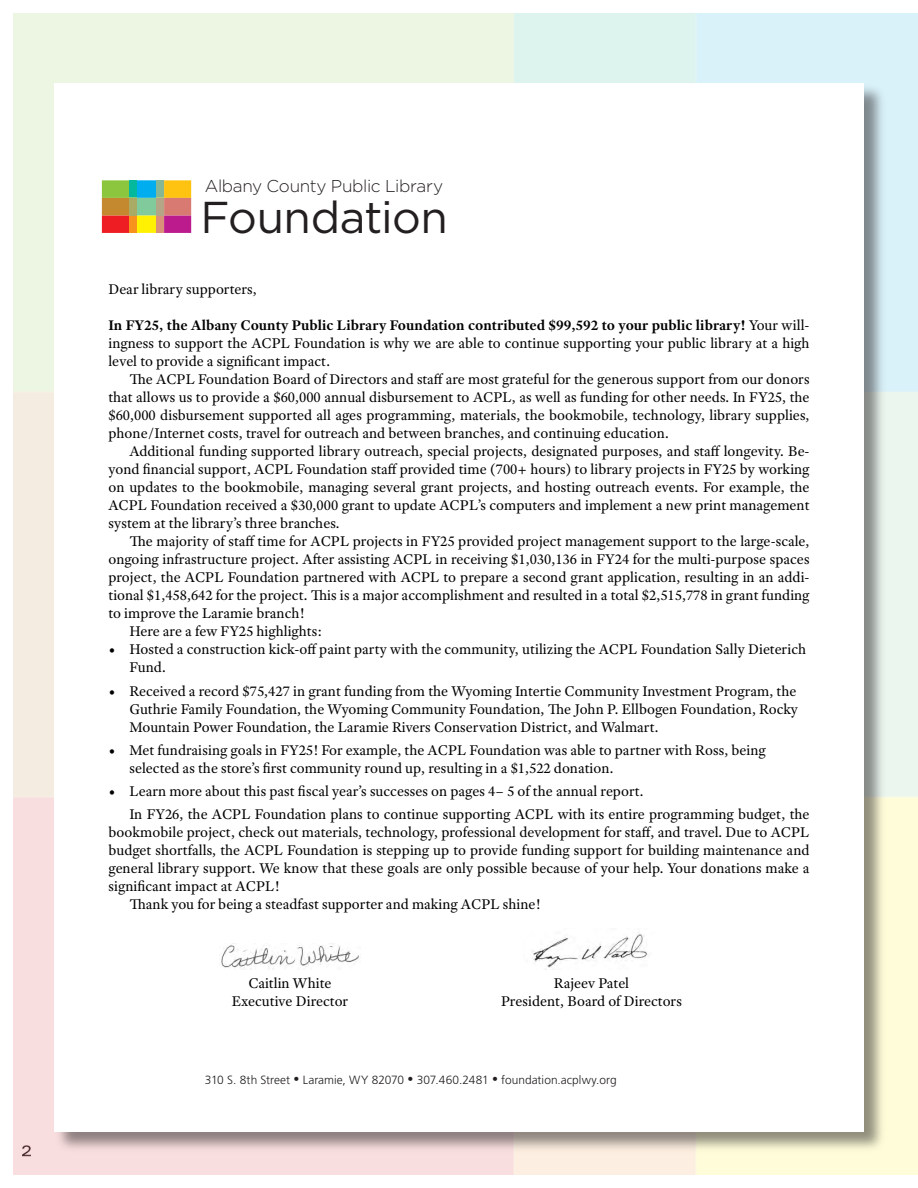
<style>
.page{position:relative;width:918px;height:1188px;background:#fff}
.page>*{position:absolute;margin:0;border:0;box-sizing:border-box;transform-origin:0 0}
.t1{font:44.55px "Gotham HTF";letter-spacing:-.01em;color:#231f20}
.t2{font:300 17.1px "Gotham HTF";letter-spacing:-.02em;color:#231f20}
.t3{font:15px "Adobe Text Pro";color:#000}
.t4{font:700 15px "Adobe Text Pro";color:#000}
.t5{font:300 11.85px "Frutiger LT Std";color:#231f20}
.s1{font-weight:400}
</style>
<div class="page">
<img style="left:14px;top:14px;width:904px;height:1160px">
<img style="left:54px;top:83px;width:832px;height:1071px">
<div style="left:54px;top:84px;width:810px;height:1048px;background:#fff"></div>
<svg style="left:102px;top:180px;width:89px;height:53px;background:#b5925b"></svg>
<div style="left:156px;top:198px;width:8px;height:17px;background:#b4a587"></div>
<img style="left:219px;top:943px;width:142px;height:27px">
<img style="left:532px;top:932px;width:116px;height:38px">
<p class="t2" style="left:205px;top:177px;width:240px">Albany County Public Library</p>
<h1 class="t1" style="left:200px;top:193px;width:249px">Foundation</h1>
<p class="t3" style="left:108px;top:284px;width:150px">Dear library supporters,</p>
<p class="t4" style="left:108px;top:320px;width:703px">In FY25, the Albany County Public Library Foundation contributed $99,592 to your public library! <span class="s1">Your will-</span></p>
<p class="t3" style="left:108px;top:338px;width:703px">ingness to support the ACPL Foundation is why we are able to continue supporting your public library at a high</p>
<p class="t3" style="left:108px;top:356px;width:223px">level to provide a significant impact.</p>
<p class="t3" style="left:129px;top:374px;width:682px">The ACPL Foundation Board of Directors and staff are most grateful for the generous support from our donors</p>
<p class="t3" style="left:108px;top:392px;width:703px">that allows us to provide a $60,000 annual disbursement to ACPL, as well as funding for other needs. In FY25, the</p>
<p class="t3" style="left:108px;top:410px;width:703px">$60,000 disbursement supported all ages programming, materials, the bookmobile, technology, library supplies,</p>
<p class="t3" style="left:108px;top:428px;width:562px">phone/Internet costs, travel for outreach and between branches, and continuing education.</p>
<p class="t3" style="left:129px;top:446px;width:682px">Additional funding supported library outreach, special projects, designated purposes, and staff longevity. Be-</p>
<p class="t3" style="left:108px;top:464px;width:703px">yond financial support, ACPL Foundation staff provided time (700+ hours) to library projects in FY25 by working</p>
<p class="t3" style="left:108px;top:482px;width:703px">on updates to the bookmobile, managing several grant projects, and hosting outreach events. For example, the</p>
<p class="t3" style="left:108px;top:500px;width:703px">ACPL Foundation received a $30,000 grant to update ACPL’s computers and implement a new print management</p>
<p class="t3" style="left:108px;top:518px;width:233px">system at the library’s three branches.</p>
<p class="t3" style="left:129px;top:536px;width:682px">The majority of staff time for ACPL projects in FY25 provided project management support to the large-scale,</p>
<p class="t3" style="left:108px;top:554px;width:703px">ongoing infrastructure project. After assisting ACPL in receiving $1,030,136 in FY24 for the multi-purpose spaces</p>
<p class="t3" style="left:108px;top:572px;width:703px">project, the ACPL Foundation partnered with ACPL to prepare a second grant application, resulting in an addi-</p>
<p class="t3" style="left:108px;top:590px;width:703px">tional $1,458,642 for the project. This is a major accomplishment and resulted in a total $2,515,778 in grant funding</p>
<p class="t3" style="left:108px;top:608px;width:198px">to improve the Laramie branch!</p>
<p class="t3" style="left:129px;top:626px;width:194px">Here are a few FY25 highlights:</p>
<p class="t3" style="left:108px;top:644px;width:699px">• Hosted a construction kick-off paint party with the community, utilizing the ACPL Foundation Sally Dieterich</p>
<p class="t3" style="left:129px;top:662px;width:38px">Fund.</p>
<p class="t3" style="left:108px;top:685px;width:689px">• Received a record $75,427 in grant funding from the Wyoming Intertie Community Investment Program, the</p>
<p class="t3" style="left:129px;top:703px;width:670px">Guthrie Family Foundation, the Wyoming Community Foundation, The John P. Ellbogen Foundation, Rocky</p>
<p class="t3" style="left:129px;top:721px;width:531px">Mountain Power Foundation, the Laramie Rivers Conservation District, and Walmart.</p>
<p class="t3" style="left:108px;top:744px;width:659px">• Met fundraising goals in FY25! For example, the ACPL Foundation was able to partner with Ross, being</p>
<p class="t3" style="left:129px;top:762px;width:485px">selected as the store’s first community round up, resulting in a $1,522 donation.</p>
<p class="t3" style="left:108px;top:785px;width:537px">• Learn more about this past fiscal year’s successes on pages 4– 5 of the annual report.</p>
<p class="t3" style="left:129px;top:809px;width:682px">In FY26, the ACPL Foundation plans to continue supporting ACPL with its entire programming budget, the</p>
<p class="t3" style="left:108px;top:827px;width:703px">bookmobile project, check out materials, technology, professional development for staff, and travel. Due to ACPL</p>
<p class="t3" style="left:108px;top:845px;width:703px">budget shortfalls, the ACPL Foundation is stepping up to provide funding support for building maintenance and</p>
<p class="t3" style="left:108px;top:863px;width:703px">general library support. We know that these goals are only possible because of your help. Your donations make a</p>
<p class="t3" style="left:108px;top:881px;width:172px">significant impact at ACPL!</p>
<p class="t3" style="left:129px;top:899px;width:412px">Thank you for being a steadfast supporter and making ACPL shine!</p>
<h1 class="t1" style="left:200px;top:283px;width:249px">Foundation</h1>
<h1 class="t1" style="left:572px;top:373px;width:249px">Foundation</h1>
<p class="t3" style="left:248px;top:977px;width:84px">Caitlin White</p>
<p class="t3" style="left:554px;top:977px;width:77px">Rajeev Patel</p>
<p class="t3" style="left:232px;top:995px;width:118px">Executive Director</p>
<p class="t3" style="left:501px;top:995px;width:182px">President, Board of Directors</p>
<p class="t5" style="left:205px;top:1073px;width:413px">310 S. 8th Street • Laramie, WY 82070 • 307.460.2481 • foundation.acplwy.org</p>
</div>
